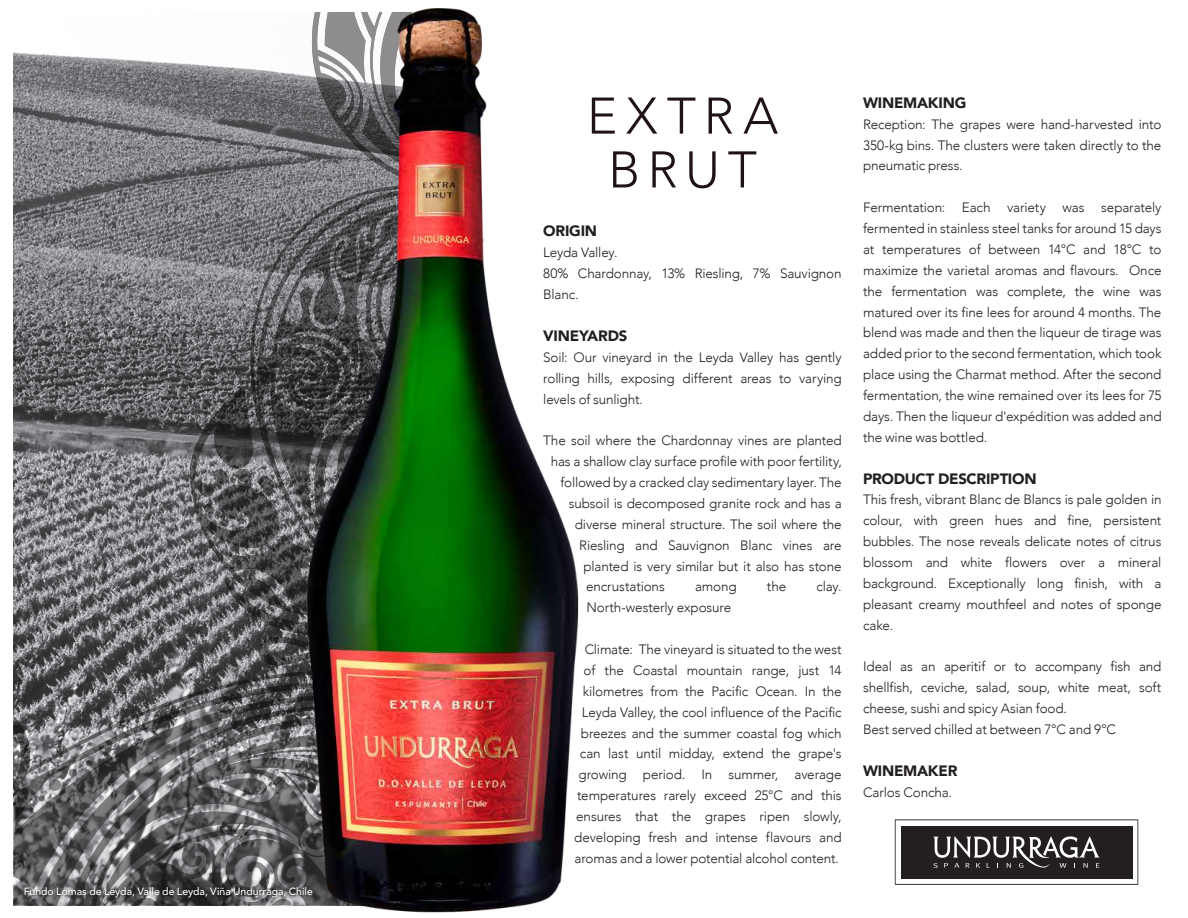
<style>
.page{position:relative;width:1188px;height:918px;background:#fff}
.page>*{position:absolute;margin:0;border:0;box-sizing:border-box;transform-origin:0 0}
.t1{font:300 51px/53.8px "Avenir";letter-spacing:.155em;color:#201316;text-align:center}
.t2{font:900 15px "Avenir";letter-spacing:-.015em;color:#231f20}
.t3{font:300 13.5px/20.9px "Avenir";letter-spacing:-.01em;color:#231f20;text-align:justify}
.t4{font:500 10.5px "Avenir";color:#fff}
</style>
<div class="page">
<svg style="left:13px;top:52px;width:250px;height:854px;background:#727375"></svg>
<svg style="left:152px;top:52px;width:111px;height:621px;background:#717274"></svg>
<svg style="left:895px;top:819px;width:243px;height:66px"></svg>
<img style="left:21px;top:882px;width:242px;height:20px">
<img style="left:263px;top:8px;width:316px;height:905px">
<p class="t4" style="left:24px;top:882px;width:291px">Fundo Lomas de Leyda, Valle de Leyda, Viña Undurraga, Chile</p>
<h1 class="t1" style="left:587px;top:89px;width:193px">EXTRA<br>BRUT</h1>
<p class="t2" style="left:543px;top:218px;width:55px">ORIGIN</p>
<p class="t3" style="left:543px;top:242px;width:300px;text-align:left">Leyda Valley.<br>80% Chardonnay, 13% Riesling, 7% Sauvignon<br>Blanc.</p>
<p class="t2" style="left:543px;top:323px;width:85px">VINEYARDS</p>
<p class="t3" style="left:543px;top:347px;width:300px">Soil: Our vineyard in the Leyda Valley has gently rolling hills, exposing different areas to varying levels of sunlight.</p>
<p class="t3" style="left:543px;top:430px;width:300px">The soil where the Chardonnay vines are planted</p>
<p class="t3" style="left:551px;top:451px;width:293px">has a shallow clay surface profile with poor fertility,</p>
<p class="t3" style="left:560px;top:472px;width:283px">followed by a cracked clay sedimentary layer. The</p>
<p class="t3" style="left:569px;top:493px;width:274px">subsoil is decomposed granite rock and has a</p>
<p class="t3" style="left:575px;top:514px;width:268px">diverse mineral structure. The soil where the</p>
<p class="t3" style="left:579px;top:535px;width:264px">Riesling and Sauvignon Blanc vines are</p>
<p class="t3" style="left:584px;top:556px;width:260px">planted is very similar but it also has stone</p>
<p class="t3" style="left:586px;top:576px;width:80px">encrustations</p>
<p class="t3" style="left:695px;top:576px;width:43px">among</p>
<p class="t3" style="left:767px;top:576px;width:21px">the</p>
<p class="t3" style="left:817px;top:576px;width:27px">clay.</p>
<p class="t3" style="left:587px;top:597px;width:146px">North-westerly exposure</p>
<p class="t3" style="left:574px;top:639px;width:269px;text-align:right">Climate: The vineyard is situated to the west of the Coastal mountain range, just 14 kilometres from the Pacific Ocean. In the Leyda Valley, the cool influence of the Pacific breezes and the summer coastal fog which can last until midday, extend the grape's growing period. In summer, average temperatures rarely exceed 25°C and this ensures that the grapes ripen slowly, developing fresh and intense flavours and aromas and a lower potential alcohol content.</p>
<p class="t2" style="left:863px;top:90px;width:105px">WINEMAKING</p>
<p class="t3" style="left:863px;top:114px;width:300px">Reception: The grapes were hand-harvested into 350-kg bins. The clusters were taken directly to the pneumatic press.</p>
<p class="t3" style="left:863px;top:197px;width:300px">Fermentation: Each variety was separately fermented in stainless steel tanks for around 15 days at temperatures of between 14°C and 18°C to maximize the varietal aromas and flavours. Once the fermentation was complete, the wine was matured over its fine lees for around 4 months. The blend was made and then the liqueur de tirage was added prior to the second fermentation, which took place using the Charmat method. After the second fermentation, the wine remained over its lees for 75 days. Then the liqueur d'expédition was added and the wine was bottled.</p>
<p class="t2" style="left:863px;top:466px;width:175px">PRODUCT DESCRIPTION</p>
<p class="t3" style="left:863px;top:489px;width:300px">This fresh, vibrant Blanc de Blancs is pale golden in colour, with green hues and fine, persistent bubbles. The nose reveals delicate notes of citrus blossom and white flowers over a mineral background. Exceptionally long finish, with a pleasant creamy mouthfeel and notes of sponge cake.</p>
<p class="t3" style="left:863px;top:656px;width:300px;text-align:left">Ideal as an aperitif or to accompany fish and shellfish, ceviche, salad, soup, white meat, soft cheese, sushi and spicy Asian food.<br>Best served chilled at between 7°C and 9°C</p>
<p class="t2" style="left:863px;top:758px;width:96px">WINEMAKER</p>
<p class="t3" style="left:863px;top:782px;width:90px">Carlos Concha.</p>
</div>
